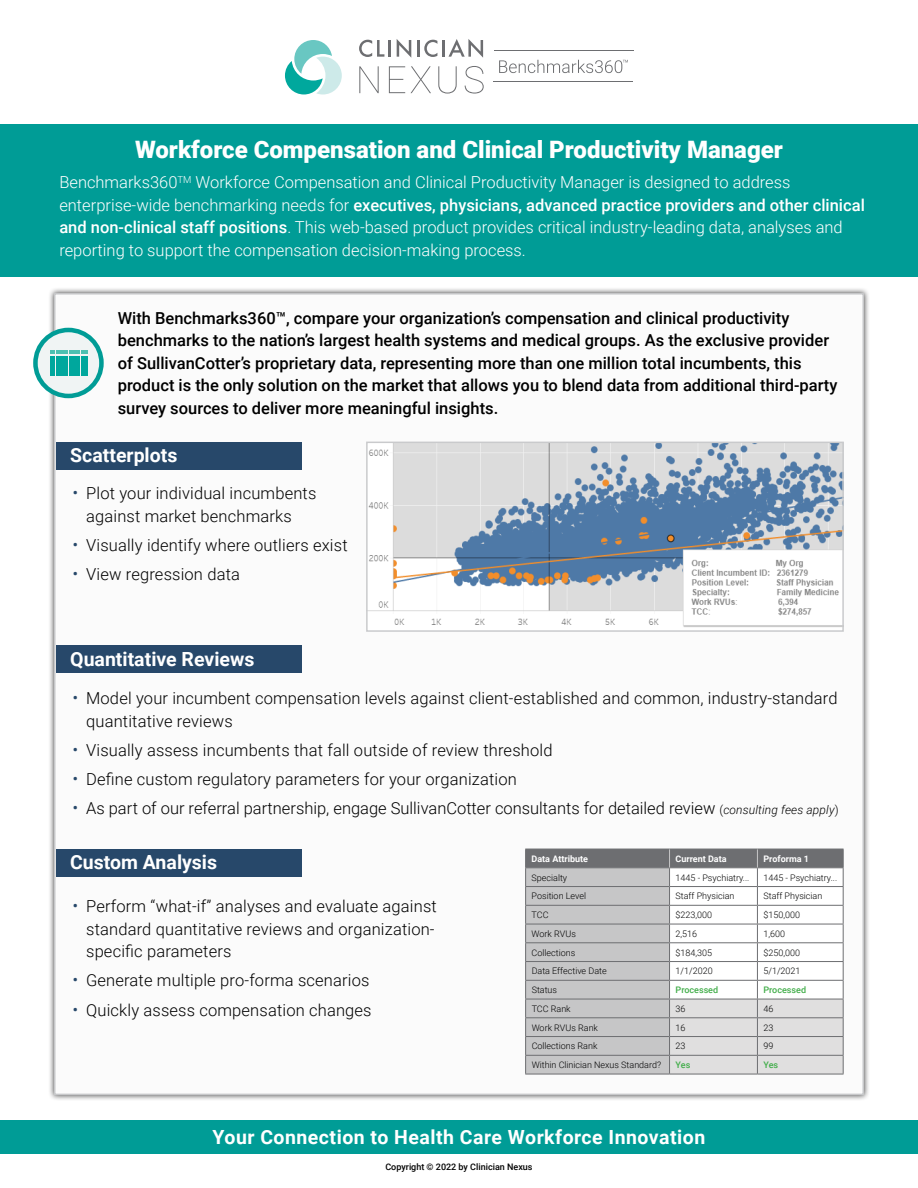
<style>
.page{position:relative;width:918px;height:1188px;background:#fff}
.page>*{position:absolute;margin:0;border:0;box-sizing:border-box;transform-origin:0 0}
.t1{font:900 24px "Roboto";color:#fff}
.t2{font:700 19.5px "Roboto";color:#fff}
.t3{font:700 19.5px "Roboto";letter-spacing:.025em;color:#fff}
.t4{font:300 16.5px/22.5px "Roboto";letter-spacing:.01em;color:#000}
.t5{font:500 16.5px/22.5px "Roboto";color:#000}
.t6{font:300 16.5px/22.5px "Roboto";color:#fff}
.t7{font:300 9px "Roboto";color:#000}
.t8{font:700 9px "Roboto";color:#fff}
.t9{font:500 9px "Roboto";color:#000}
.t10{font:500 9px "Roboto";color:#41ad49}
.s1{font-weight:500}
.s2{font-size:18px;color:#27486a}
.s3{font-size:12px}
.s4{font-style:italic;font-size:12px}
</style>
<div class="page">
<div style="left:0;top:124px;width:918px;height:152px;background:#009c96"></div>
<svg style="left:359px;top:66px;width:20px;height:27px"></svg>
<svg style="left:389px;top:66px;width:16px;height:27px"></svg>
<svg style="left:411px;top:66px;width:20px;height:27px"></svg>
<svg style="left:438px;top:66px;width:19px;height:28px"></svg>
<svg style="left:465px;top:66px;width:19px;height:28px"></svg>
<svg style="left:359px;top:40px;width:25px;height:17px"></svg>
<hr style="left:388px;top:40px;width:3px;height:17px;background:#6d6e71">
<svg style="left:397px;top:39px;width:14px;height:18px"></svg>
<svg style="left:417px;top:40px;width:20px;height:17px"></svg>
<hr style="left:442px;top:40px;width:3px;height:17px;background:#6d6e71">
<svg style="left:449px;top:39px;width:34px;height:19px"></svg>
<svg style="left:285px;top:40px;width:57px;height:54px"></svg>
<hr style="left:494px;top:81px;width:139px;height:1px;background:#6d6e71">
<hr style="left:494px;top:50px;width:139px;height:1px;background:#6d6e71">
<svg style="left:499px;top:60px;width:129px;height:13px"></svg>
<div style="left:48px;top:287px;width:822px;height:814px;background:#000;opacity:.75"></div>
<div style="left:54px;top:293px;width:810px;height:802px;background:#fbfbfb;border:2px solid #c7c8ca"></div>
<img style="left:369px;top:445px;width:472px;height:182px">
<div style="left:366px;top:442px;width:478px;height:190px;border:2px solid #c9cacc"></div>
<div style="left:56px;top:442px;width:245px;height:27px;background:#27486a"></div>
<div style="left:56px;top:645px;width:246px;height:28px;background:#27486a"></div>
<div style="left:56px;top:849px;width:246px;height:28px;background:#27486a"></div>
<div style="left:0;top:1121px;width:918px;height:33px;background:#009c96"></div>
<svg style="left:33px;top:328px;width:71px;height:70px"></svg>
<div style="left:38px;top:332px;width:61px;height:62px;background:#f0f4f4;border-radius:50%"></div>
<hr style="left:50px;top:356px;width:4px;height:20px;background:#00a79d">
<div style="left:81px;top:356px;width:7px;height:20px;background:#00a79d"></div>
<div style="left:56px;top:356px;width:11px;height:20px;background:#00a79d"></div>
<div style="left:69px;top:356px;width:10px;height:20px;background:#00a79d"></div>
<svg style="left:50px;top:350px;width:4px;height:4px"></svg>
<hr style="left:56px;top:350px;width:11px;height:4px;background:#4dc0b1">
<hr style="left:69px;top:350px;width:10px;height:4px;background:#4dc0b1">
<svg style="left:81px;top:350px;width:7px;height:4px"></svg>
<hr style="left:525px;top:1074px;width:145px;height:1px;background:#6d6e71">
<hr style="left:670px;top:1074px;width:87px;height:1px;background:#6d6e71">
<hr style="left:757px;top:1074px;width:87px;height:1px;background:#6d6e71">
<svg style="left:525px;top:849px;width:319px;height:225px"></svg>
<h1 class="t1" style="left:135px;top:133px;width:650px">Workforce Compensation and Clinical Productivity Manager</h1>
<p class="t6" style="left:59px;top:170px;width:807px">Benchmarks360<sup>TM</sup> Workforce Compensation and Clinical Productivity Manager is designed to address enterprise-wide benchmarking needs for <span class="s1">executives, physicians, advanced practice providers and other clinical and non-clinical staff positions</span>. This web-based product provides critical industry-leading data, analyses and reporting to support the compensation decision-making process.</p>
<p class="t5" style="left:118px;top:306px;width:721px">With Benchmarks360™, compare your organization’s compensation and clinical productivity benchmarks to the nation’s largest health systems and medical groups. As the exclusive provider of SullivanCotter’s proprietary data, representing more than one million total incumbents, this product is the only solution on the market that allows you to blend data from additional third-party survey sources to deliver more meaningful insights.</p>
<p class="t2" style="left:70px;top:441px;width:109px">Scatterplots</p>
<p class="t4" style="left:86px;top:482px;width:232px;text-indent:-14px"><span class="s2">•</span> Plot your individual incumbents against market benchmarks</p>
<p class="t4" style="left:73px;top:533px;width:277px"><span class="s2">•</span> Visually identify where outliers exist</p>
<p class="t4" style="left:73px;top:563px;width:169px"><span class="s2">•</span> View regression data</p>
<p class="t2" style="left:70px;top:645px;width:186px">Quantitative Reviews</p>
<p class="t4" style="left:86px;top:686px;width:753px;text-indent:-14px"><span class="s2">•</span> Model your incumbent compensation levels against client-established and common, industry-standard quantitative reviews</p>
<p class="t4" style="left:73px;top:738px;width:481px"><span class="s2">•</span> Visually assess incumbents that fall outside of review threshold</p>
<p class="t4" style="left:73px;top:767px;width:446px"><span class="s2">•</span> Define custom regulatory parameters for your organization</p>
<p class="t4" style="left:73px;top:797px;width:767px"><span class="s2">•</span> As part of our referral partnership, engage SullivanCotter consultants for detailed review <span class="s3">(</span><span class="s4">consulting fees apply</span><span class="s3">)</span></p>
<p class="t2" style="left:70px;top:849px;width:148px">Custom Analysis</p>
<p class="t4" style="left:86px;top:894px;width:352px;text-indent:-14px"><span class="s2">•</span> Perform “what-if” analyses and evaluate against standard quantitative reviews and organization&shy;specific parameters</p>
<p class="t4" style="left:73px;top:969px;width:298px"><span class="s2">•</span> Generate multiple pro-forma scenarios</p>
<p class="t4" style="left:73px;top:998px;width:301px"><span class="s2">•</span> Quickly assess compensation changes</p>
<p class="t8" style="left:532px;top:852px;width:58px">Data Attribute</p>
<p class="t8" style="left:676px;top:852px;width:53px">Current Data</p>
<p class="t8" style="left:763px;top:852px;width:47px">Proforma 1</p>
<p class="t7" style="left:532px;top:871px;width:37px">Specialty</p>
<p class="t7" style="left:676px;top:871px;width:75px">1445 - Psychiatry...</p>
<p class="t7" style="left:763px;top:871px;width:75px">1445 - Psychiatry...</p>
<p class="t7" style="left:532px;top:890px;width:56px">Position Level</p>
<p class="t7" style="left:676px;top:890px;width:60px">Staff Physician</p>
<p class="t7" style="left:763px;top:890px;width:60px">Staff Physician</p>
<p class="t7" style="left:532px;top:909px;width:18px">TCC</p>
<p class="t7" style="left:676px;top:909px;width:38px">$223,000</p>
<p class="t7" style="left:763px;top:909px;width:38px">$150,000</p>
<p class="t7" style="left:532px;top:927px;width:46px">Work RVUs</p>
<p class="t7" style="left:676px;top:927px;width:23px">2,516</p>
<p class="t7" style="left:763px;top:927px;width:23px">1,600</p>
<p class="t7" style="left:532px;top:946px;width:45px">Collections</p>
<p class="t7" style="left:676px;top:946px;width:38px">$184,305</p>
<p class="t7" style="left:763px;top:946px;width:38px">$250,000</p>
<p class="t7" style="left:532px;top:965px;width:77px">Data Effective Date</p>
<p class="t7" style="left:676px;top:965px;width:39px">1/1/2020</p>
<p class="t7" style="left:763px;top:965px;width:39px">5/1/2021</p>
<p class="t7" style="left:532px;top:984px;width:27px">Status</p>
<p class="t10" style="left:676px;top:984px;width:44px">Processed</p>
<p class="t10" style="left:764px;top:984px;width:44px">Processed</p>
<p class="t7" style="left:532px;top:1002px;width:41px">TCC Rank</p>
<p class="t7" style="left:676px;top:1002px;width:11px">36</p>
<p class="t7" style="left:764px;top:1002px;width:11px">46</p>
<p class="t7" style="left:532px;top:1021px;width:68px">Work RVUs Rank</p>
<p class="t7" style="left:676px;top:1021px;width:11px">16</p>
<p class="t7" style="left:764px;top:1021px;width:11px">23</p>
<p class="t7" style="left:532px;top:1040px;width:67px">Collections Rank</p>
<p class="t7" style="left:676px;top:1040px;width:11px">23</p>
<p class="t7" style="left:764px;top:1040px;width:11px">99</p>
<p class="t7" style="left:532px;top:1059px;width:131px">Within Clinician Nexus Standard?</p>
<p class="t10" style="left:676px;top:1059px;width:16px">Yes</p>
<p class="t10" style="left:764px;top:1059px;width:16px">Yes</p>
<p class="t3" style="left:213px;top:1123px;width:494px">Your Connection to Health Care Workforce Innovation</p>
<p class="t9" style="left:385px;top:1161px;width:149px">Copyright © 2022 by Clinician Nexus</p>
</div>
